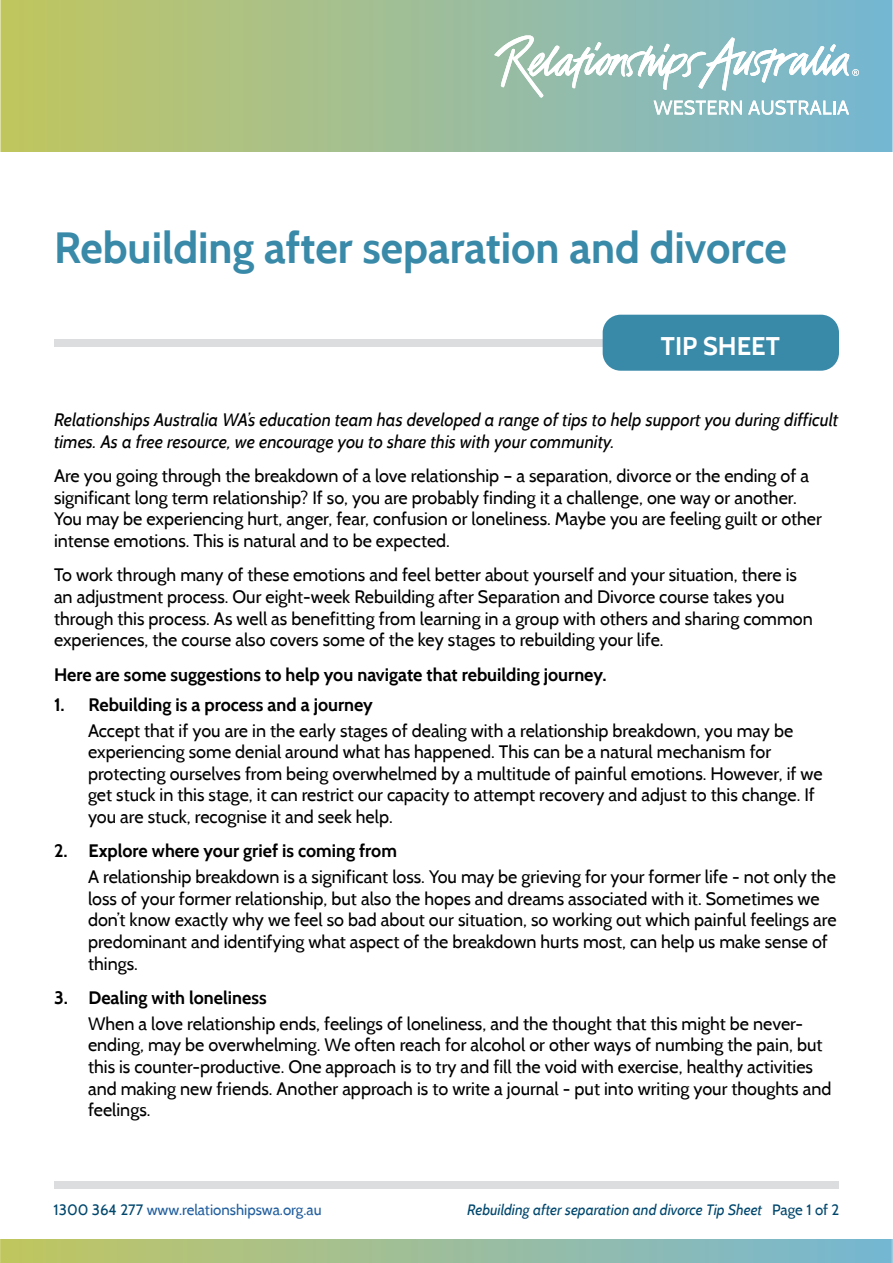
<style>
.page{position:relative;width:893px;height:1263px;background:#fff}
.page>*{position:absolute;margin:0;border:0;box-sizing:border-box;transform-origin:0 0}
.t1{font:700 43.5px "Cabin";color:#3989a9}
.t2{font:700 25.5px "Cabin";color:#fff}
.t3{font:18px/21.6px "Cabin";color:#000}
.t4{font:italic 18px/21.6px "Cabin";color:#000}
.t5{font:700 18px "Cabin";color:#000}
.t6{font:italic 15px "Cabin";color:#00476d}
.t7{font:15px "Cabin";color:#215e9e}
.s1{color:#00476d}
.s2{font-style:normal}
</style>
<div class="page">
<img style="left:0;top:0;width:893px;height:152px">
<div style="left:54px;top:1181px;width:785px;height:7px;background:#dcddde"></div>
<img style="left:0;top:1240px;width:893px;height:23px">
<div style="left:54px;top:339px;width:549px;height:7px;background:#dcddde"></div>
<div style="left:603px;top:315px;width:236px;height:56px;background:#3989a9;border-radius:18px"></div>
<svg style="left:494px;top:35px;width:365px;height:80px"></svg>
<h1 class="t1" style="left:54px;top:222px;width:734px">Rebuilding after separation and divorce</h1>
<h2 class="t2" style="left:661px;top:331px;width:121px">TIP SHEET</h2>
<p class="t4" style="left:54px;top:409px;width:786px">Relationships Australia WA’s education team has developed a range of tips to help support you during difficult times. As a free resource, we encourage you to share this with your community.</p>
<p class="t3" style="left:54px;top:465px;width:769px">Are you going through the breakdown of a love relationship – a separation, divorce or the ending of a significant long term relationship? If so, you are probably finding it a challenge, one way or another.<br>You may be experiencing hurt, anger, fear, confusion or loneliness. Maybe you are feeling guilt or other intense emotions. This is natural and to be expected.</p>
<p class="t3" style="left:54px;top:564px;width:760px">To work through many of these emotions and feel better about yourself and your situation, there is an adjustment process. Our eight-week Rebuilding after Separation and Divorce course takes you through this process. As well as benefitting from learning in a group with others and sharing common experiences, the course also covers some of the key stages to rebuilding your life.</p>
<p class="t5" style="left:54px;top:663px;width:554px">Here are some suggestions to help you navigate that rebuilding journey.</p>
<p class="t5" style="left:54px;top:693px;width:320px">1. Rebuilding is a process and a journey</p>
<p class="t3" style="left:88px;top:719px;width:736px">Accept that if you are in the early stages of dealing with a relationship breakdown, you may be experiencing some denial around what has happened. This can be a natural mechanism for protecting ourselves from being overwhelmed by a multitude of painful emotions. However, if we get stuck in this stage, it can restrict our capacity to attempt recovery and adjust to this change. If you are stuck, recognise it and seek help.</p>
<p class="t5" style="left:54px;top:840px;width:344px">2. Explore where your grief is coming from</p>
<p class="t3" style="left:88px;top:866px;width:750px">A relationship breakdown is a significant loss. You may be grieving for your former life - not only the loss of your former relationship, but also the hopes and dreams associated with it. Sometimes we don’t know exactly why we feel so bad about our situation, so working out which painful feelings are predominant and identifying what aspect of the breakdown hurts most, can help us make sense of things.</p>
<p class="t5" style="left:54px;top:987px;width:214px">3. Dealing with loneliness</p>
<p class="t3" style="left:88px;top:1012px;width:745px">When a love relationship ends, feelings of loneliness, and the thought that this might be never&shy;ending, may be overwhelming. We often reach for alcohol or other ways of numbing the pain, but this is counter-productive. One approach is to try and fill the void with exercise, healthy activities and making new friends. Another approach is to write a journal - put into writing your thoughts and feelings.</p>
<p class="t7" style="left:54px;top:1200px;width:269px"><span class="s1">1300 364 277</span> www.relationshipswa.org.au</p>
<p class="t6" style="left:467px;top:1200px;width:374px">Rebuilding after separation and divorce Tip Sheet <span class="s2">Page 1 of 2</span></p>
</div>
